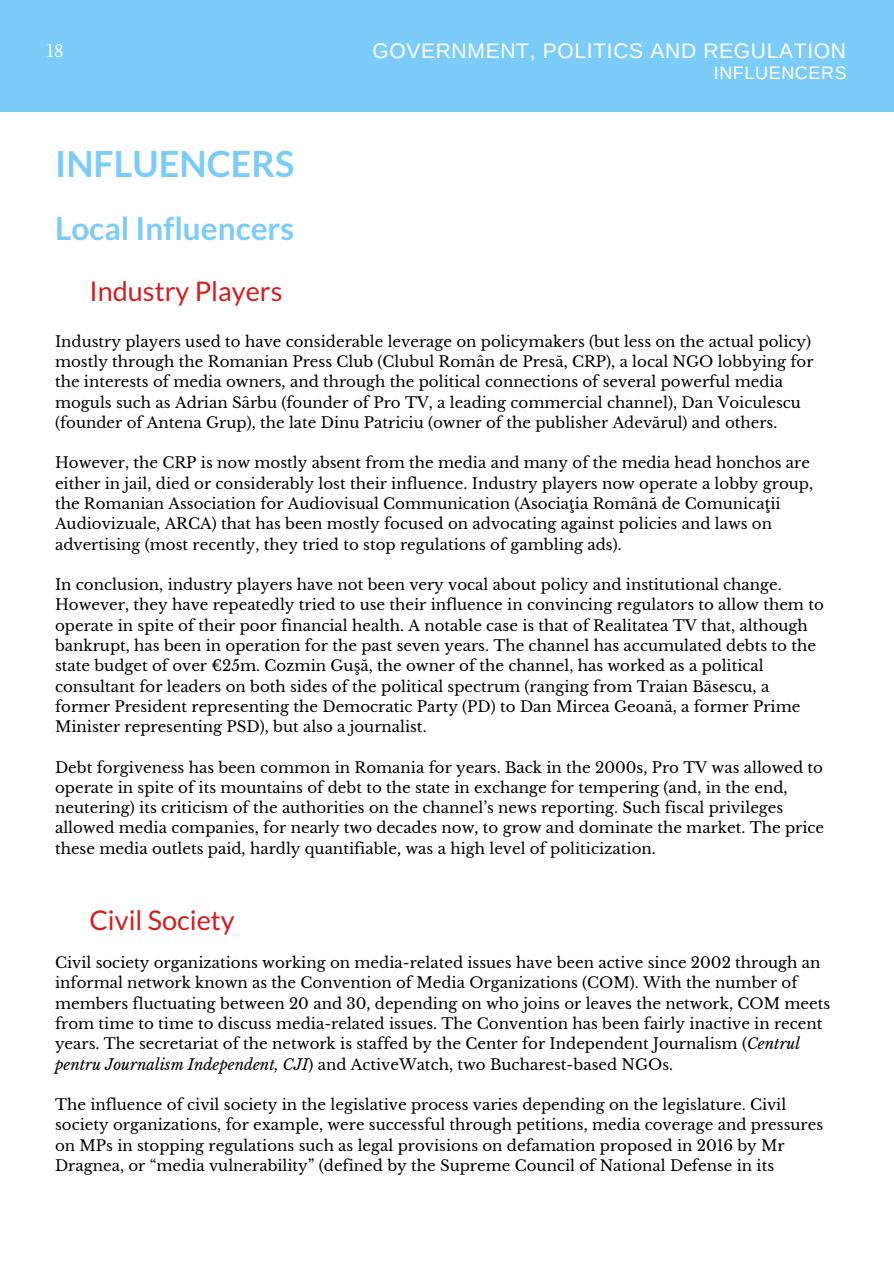
<style>
.page{position:relative;width:894px;height:1264px;background:#fff}
.page>*{position:absolute;margin:0;border:0;box-sizing:border-box;transform-origin:0 0}
.t1{font:700 36px "Lato";color:#7cccfa}
.t2{font:700 31.5px "Lato";color:#7cccfa}
.t3{font:27px "Lato";color:#d61d1d}
.t4{font:21px "Arimo";letter-spacing:.035em;color:#fff}
.t5{font:18px "Arimo";letter-spacing:.03em;color:#fff}
.t6{font:18px "Lustria";color:#fff}
.t7{font:15px/20.2px "Libre Baskerville";color:#000}
.s1{font-style:italic}
</style>
<div class="page">
<div style="left:0;top:0;width:893px;height:111px;background:#7cccfa"></div>
<p class="t6" style="left:47px;top:39px;width:18px">18</p>
<h3 class="t4" style="left:372px;top:39px;width:475px">GOVERNMENT, POLITICS AND REGULATION</h3>
<p class="t5" style="left:713px;top:62px;width:134px">INFLUENCERS</p>
<h1 class="t1" style="left:55px;top:141px;width:241px">INFLUENCERS</h1>
<h2 class="t2" style="left:55px;top:209px;width:241px">Local Influencers</h2>
<h3 class="t3" style="left:89px;top:274px;width:194px">Industry Players</h3>
<p class="t7" style="left:55px;top:331px;width:759px">Industry players used to have considerable leverage on policymakers (but less on the actual policy) mostly through the Romanian Press Club (Clubul Român de Presă, CRP), a local NGO lobbying for the interests of media owners, and through the political connections of several powerful media moguls such as Adrian Sârbu (founder of Pro TV, a leading commercial channel), Dan Voiculescu (founder of Antena Grup), the late Dinu Patriciu (owner of the publisher Adevărul) and others.</p>
<p class="t7" style="left:55px;top:453px;width:759px">However, the CRP is now mostly absent from the media and many of the media head honchos are either in jail, died or considerably lost their influence. Industry players now operate a lobby group, the Romanian Association for Audiovisual Communication (Asociaţia Română de Comunicaţii Audiovizuale, ARCA) that has been mostly focused on advocating against policies and laws on advertising (most recently, they tried to stop regulations of gambling ads).</p>
<p class="t7" style="left:55px;top:574px;width:770px">In conclusion, industry players have not been very vocal about policy and institutional change.<br>However, they have repeatedly tried to use their influence in convincing regulators to allow them to operate in spite of their poor financial health. A notable case is that of Realitatea TV that, although bankrupt, has been in operation for the past seven years. The channel has accumulated debts to the state budget of over €25m. Cozmin Guşă, the owner of the channel, has worked as a political consultant for leaders on both sides of the political spectrum (ranging from Traian Băsescu, a former President representing the Democratic Party (PD) to Dan Mircea Geoană, a former Prime Minister representing PSD), but also a journalist.</p>
<p class="t7" style="left:55px;top:757px;width:770px">Debt forgiveness has been common in Romania for years. Back in the 2000s, Pro TV was allowed to operate in spite of its mountains of debt to the state in exchange for tempering (and, in the end, neutering) its criticism of the authorities on the channel’s news reporting. Such fiscal privileges allowed media companies, for nearly two decades now, to grow and dominate the market. The price these media outlets paid, hardly quantifiable, was a high level of politicization.</p>
<h3 class="t3" style="left:89px;top:903px;width:147px">Civil Society</h3>
<p class="t7" style="left:55px;top:952px;width:776px">Civil society organizations working on media-related issues have been active since 2002 through an informal network known as the Convention of Media Organizations (COM). With the number of members fluctuating between 20 and 30, depending on who joins or leaves the network, COM meets from time to time to discuss media-related issues. The Convention has been fairly inactive in recent years. The secretariat of the network is staffed by the Center for Independent Journalism (<span class="s1">Centrul pentru Journalism Independent, CJI</span>) and ActiveWatch, two Bucharest-based NGOs.</p>
<p class="t7" style="left:55px;top:1094px;width:769px">The influence of civil society in the legislative process varies depending on the legislature. Civil society organizations, for example, were successful through petitions, media coverage and pressures on MPs in stopping regulations such as legal provisions on defamation proposed in 2016 by Mr Dragnea, or “media vulnerability” (defined by the Supreme Council of National Defense in its</p>
</div>
